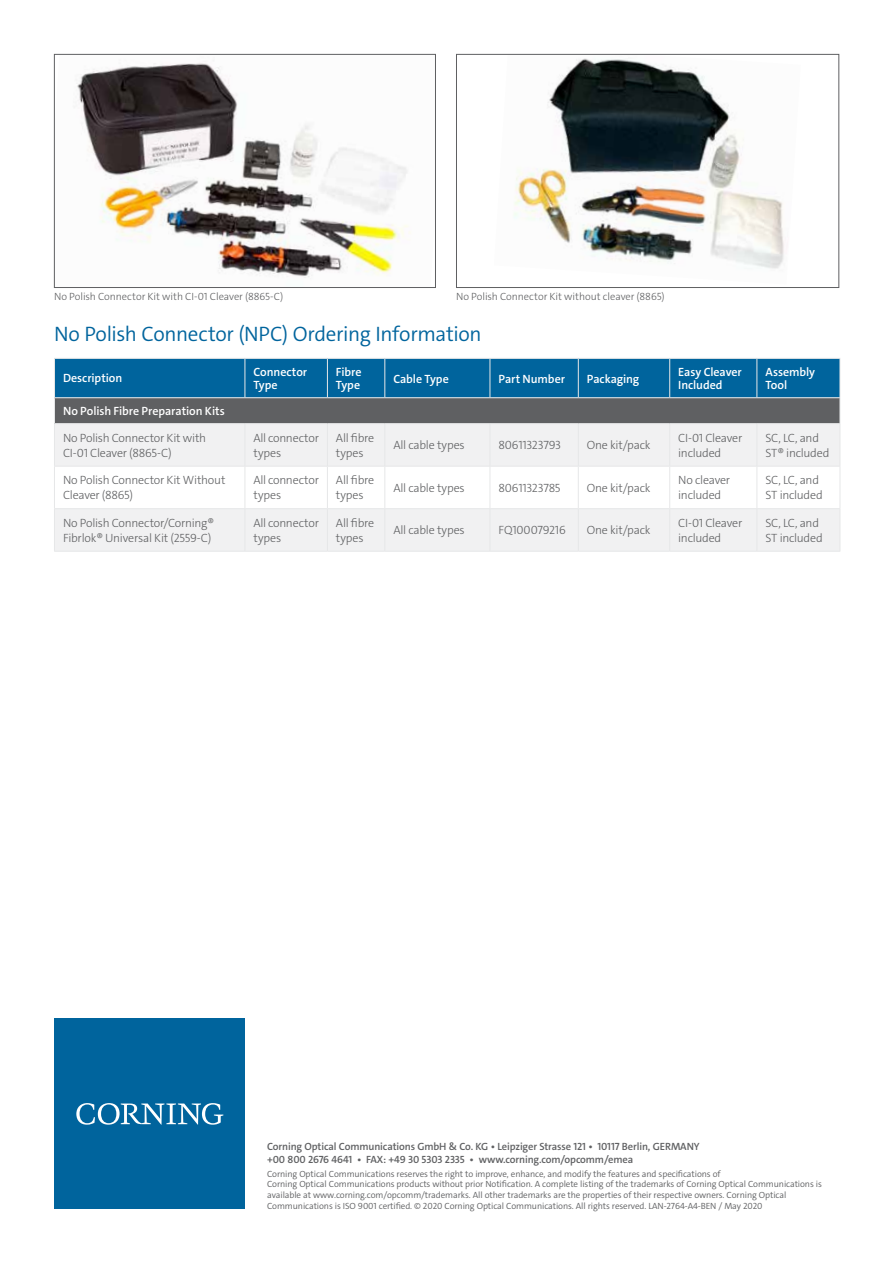
<style>
.page{position:relative;width:893px;height:1263px;background:#fff}
.page>*{position:absolute;margin:0;border:0;box-sizing:border-box;transform-origin:0 0}
.t1{font:300 21px "The Sans C4 s";letter-spacing:-.015em;color:#00649d}
.t2{font:300 12px/15px "The Sans C4 s";letter-spacing:-.015em;color:#5f6062}
.t3{font:600 12px/13.5px "The Sans C4 s";letter-spacing:-.005em;color:#fff}
.t4{font:600 10.5px/13.2px "The Sans C4 s";letter-spacing:-.01em;color:#5f6062}
.t5{font:300 10.5px "The Sans C4 s";color:#5f6062}
.t6{font:300 9px/10.8px "The Sans C4 s";letter-spacing:-.01em;color:#5f6062}
</style>
<div class="page">
<img style="left:514px;top:58px;width:270px;height:211px">
<div style="left:456px;top:54px;width:383px;height:234px;border:1px solid #5f6062"></div>
<img style="left:77px;top:63px;width:334px;height:215px">
<div style="left:54px;top:54px;width:382px;height:234px;border:1px solid #5f6062"></div>
<div style="left:55px;top:1019px;width:190px;height:190px;background:#00649d"></div>
<svg style="left:76px;top:1103px;width:147px;height:22px"></svg>
<svg style="left:55px;top:424px;width:785px;height:127px;fill:#f1f1f2"></svg>
<svg style="left:54px;top:358px;width:787px;height:65px;background:#2c6789"></svg>
<hr style="left:54px;top:423px;width:191px;height:1px;background:#e6e7e8">
<hr style="left:245px;top:423px;width:82px;height:1px;background:#e6e7e8">
<hr style="left:327px;top:423px;width:58px;height:1px;background:#e6e7e8">
<hr style="left:385px;top:423px;width:105px;height:1px;background:#e6e7e8">
<hr style="left:490px;top:423px;width:88px;height:1px;background:#e6e7e8">
<hr style="left:578px;top:423px;width:92px;height:1px;background:#e6e7e8">
<hr style="left:670px;top:423px;width:87px;height:1px;background:#e6e7e8">
<hr style="left:757px;top:423px;width:83px;height:1px;background:#e6e7e8">
<hr style="left:54px;top:424px;width:1px;height:42px;background:#e6e7e8">
<hr style="left:245px;top:424px;width:1px;height:42px;background:#e6e7e8">
<hr style="left:327px;top:424px;width:1px;height:42px;background:#e6e7e8">
<hr style="left:384px;top:424px;width:1px;height:42px;background:#e6e7e8">
<hr style="left:490px;top:424px;width:1px;height:42px;background:#e6e7e8">
<hr style="left:578px;top:424px;width:1px;height:42px;background:#e6e7e8">
<hr style="left:669px;top:424px;width:1px;height:42px;background:#e6e7e8">
<hr style="left:756px;top:424px;width:1px;height:42px;background:#e6e7e8">
<hr style="left:840px;top:424px;width:1px;height:42px;background:#e6e7e8">
<hr style="left:54px;top:466px;width:191px;height:1px;background:#e6e7e8">
<hr style="left:54px;top:466px;width:1px;height:42px;background:#e6e7e8">
<hr style="left:245px;top:466px;width:82px;height:1px;background:#e6e7e8">
<hr style="left:245px;top:466px;width:1px;height:42px;background:#e6e7e8">
<hr style="left:327px;top:466px;width:58px;height:1px;background:#e6e7e8">
<hr style="left:327px;top:466px;width:1px;height:42px;background:#e6e7e8">
<hr style="left:385px;top:466px;width:105px;height:1px;background:#e6e7e8">
<hr style="left:384px;top:466px;width:1px;height:42px;background:#e6e7e8">
<hr style="left:490px;top:466px;width:88px;height:1px;background:#e6e7e8">
<hr style="left:490px;top:466px;width:1px;height:42px;background:#e6e7e8">
<hr style="left:578px;top:466px;width:92px;height:1px;background:#e6e7e8">
<hr style="left:578px;top:466px;width:1px;height:42px;background:#e6e7e8">
<hr style="left:670px;top:466px;width:87px;height:1px;background:#e6e7e8">
<hr style="left:669px;top:466px;width:1px;height:42px;background:#e6e7e8">
<hr style="left:757px;top:466px;width:83px;height:1px;background:#e6e7e8">
<hr style="left:756px;top:466px;width:1px;height:42px;background:#e6e7e8">
<hr style="left:840px;top:466px;width:1px;height:42px;background:#e6e7e8">
<hr style="left:54px;top:508px;width:191px;height:1px;background:#e6e7e8">
<hr style="left:54px;top:509px;width:1px;height:42px;background:#e6e7e8">
<hr style="left:245px;top:508px;width:82px;height:1px;background:#e6e7e8">
<hr style="left:245px;top:509px;width:1px;height:42px;background:#e6e7e8">
<hr style="left:327px;top:508px;width:58px;height:1px;background:#e6e7e8">
<hr style="left:327px;top:509px;width:1px;height:42px;background:#e6e7e8">
<hr style="left:385px;top:508px;width:105px;height:1px;background:#e6e7e8">
<hr style="left:384px;top:509px;width:1px;height:42px;background:#e6e7e8">
<hr style="left:490px;top:508px;width:88px;height:1px;background:#e6e7e8">
<hr style="left:490px;top:509px;width:1px;height:42px;background:#e6e7e8">
<hr style="left:578px;top:508px;width:92px;height:1px;background:#e6e7e8">
<hr style="left:578px;top:509px;width:1px;height:42px;background:#e6e7e8">
<hr style="left:670px;top:508px;width:87px;height:1px;background:#e6e7e8">
<hr style="left:669px;top:509px;width:1px;height:42px;background:#e6e7e8">
<hr style="left:757px;top:508px;width:83px;height:1px;background:#e6e7e8">
<hr style="left:756px;top:509px;width:1px;height:42px;background:#e6e7e8">
<hr style="left:840px;top:509px;width:1px;height:42px;background:#e6e7e8">
<hr style="left:54px;top:551px;width:191px;height:1px;background:#e6e7e8">
<hr style="left:245px;top:551px;width:82px;height:1px;background:#e6e7e8">
<hr style="left:327px;top:551px;width:58px;height:1px;background:#e6e7e8">
<hr style="left:385px;top:551px;width:105px;height:1px;background:#e6e7e8">
<hr style="left:490px;top:551px;width:88px;height:1px;background:#e6e7e8">
<hr style="left:578px;top:551px;width:92px;height:1px;background:#e6e7e8">
<hr style="left:670px;top:551px;width:87px;height:1px;background:#e6e7e8">
<hr style="left:757px;top:551px;width:83px;height:1px;background:#e6e7e8">
<p class="t5" style="left:54px;top:290px;width:231px">No Polish Connector Kit with CI-01 Cleaver (8865-C)</p>
<p class="t5" style="left:456px;top:290px;width:210px">No Polish Connector Kit without cleaver (8865)</p>
<h1 class="t1" style="left:54px;top:320px;width:429px">No Polish Connector (NPC) Ordering Information</h1>
<h2 class="t3" style="left:63px;top:372px;width:61px">Description</h2>
<h2 class="t3" style="left:253px;top:365px;width:55px">Connector<br>Type</h2>
<h2 class="t3" style="left:336px;top:365px;width:27px">Fibre<br>Type</h2>
<h2 class="t3" style="left:393px;top:372px;width:57px">Cable Type</h2>
<h2 class="t3" style="left:498px;top:372px;width:68px">Part Number</h2>
<h2 class="t3" style="left:587px;top:372px;width:54px">Packaging</h2>
<h2 class="t3" style="left:678px;top:365px;width:65px">Easy Cleaver<br>Included</h2>
<h2 class="t3" style="left:765px;top:365px;width:51px">Assembly<br>Tool</h2>
<h2 class="t3" style="left:63px;top:404px;width:163px">No Polish Fibre Preparation Kits</h2>
<h2 class="t2" style="left:63px;top:430px;width:145px">No Polish Connector Kit with<br>CI-01 Cleaver (8865-C)</h2>
<h2 class="t2" style="left:253px;top:430px;width:67px">All connector types</h2>
<h2 class="t2" style="left:336px;top:430px;width:40px">All fibre types</h2>
<h2 class="t2" style="left:393px;top:438px;width:73px">All cable types</h2>
<h2 class="t2" style="left:498px;top:438px;width:64px">80611323793</h2>
<h2 class="t2" style="left:587px;top:438px;width:65px">One kit/pack</h2>
<h2 class="t2" style="left:678px;top:430px;width:66px">CI-01 Cleaver included</h2>
<h2 class="t2" style="left:765px;top:430px;width:65px">SC, LC, and<br>ST® included</h2>
<h2 class="t2" style="left:63px;top:473px;width:164px">No Polish Connector Kit Without<br>Cleaver (8865)</h2>
<h2 class="t2" style="left:253px;top:473px;width:67px">All connector types</h2>
<h2 class="t2" style="left:336px;top:473px;width:40px">All fibre types</h2>
<h2 class="t2" style="left:393px;top:480px;width:73px">All cable types</h2>
<h2 class="t2" style="left:498px;top:480px;width:64px">80611323785</h2>
<h2 class="t2" style="left:587px;top:480px;width:65px">One kit/pack</h2>
<h2 class="t2" style="left:678px;top:473px;width:53px">No cleaver included</h2>
<h2 class="t2" style="left:765px;top:473px;width:59px">SC, LC, and<br>ST included</h2>
<h2 class="t2" style="left:63px;top:515px;width:153px">No Polish Connector/Corning®<br>Fibrlok® Universal Kit (2559-C)</h2>
<h2 class="t2" style="left:253px;top:515px;width:67px">All connector types</h2>
<h2 class="t2" style="left:336px;top:515px;width:40px">All fibre types</h2>
<h2 class="t2" style="left:393px;top:523px;width:73px">All cable types</h2>
<h2 class="t2" style="left:498px;top:523px;width:69px">FQ100079216</h2>
<h2 class="t2" style="left:587px;top:523px;width:65px">One kit/pack</h2>
<h2 class="t2" style="left:678px;top:515px;width:66px">CI-01 Cleaver included</h2>
<h2 class="t2" style="left:765px;top:515px;width:59px">SC, LC, and<br>ST included</h2>
<p class="t4" style="left:267px;top:1140px;width:434px">Corning Optical Communications GmbH &amp; Co. KG • Leipziger Strasse 121 • 10117 Berlin, GERMANY +00 800 2676 4641 • FAX: +49 30 5303 2335 • www.corning.com/opcomm/emea</p>
<p class="t6" style="left:267px;top:1168px;width:556px">Corning Optical Communications reserves the right to improve, enhance, and modify the features and specifications of<br>Corning Optical Communications products without prior Notification. A complete listing of the trademarks of Corning Optical Communications is available at www.corning.com/opcomm/trademarks. All other trademarks are the properties of their respective owners. Corning Optical Communications is ISO 9001 certified. © 2020 Corning Optical Communications. All rights reserved. LAN-2764-A4-BEN / May 2020</p>
</div>
